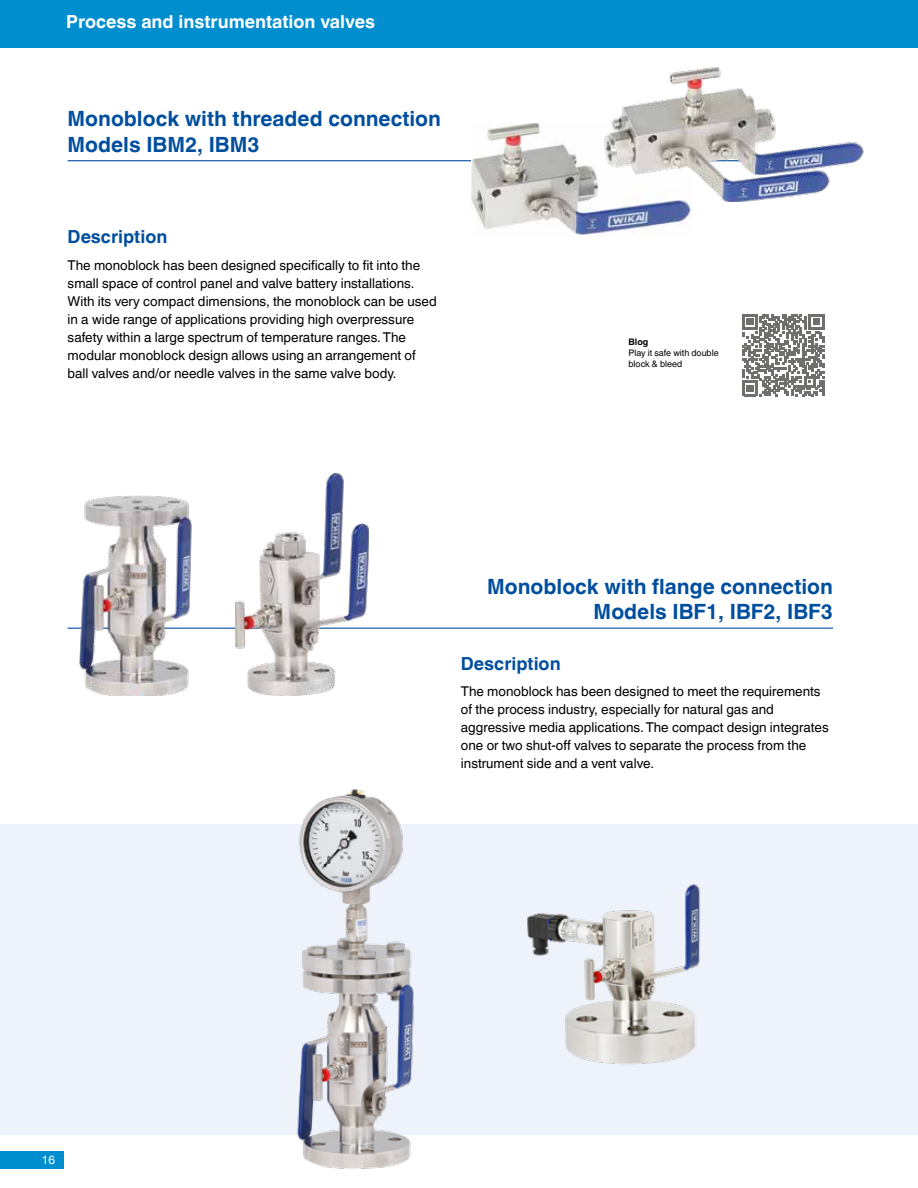
<style>
.page{position:relative;width:918px;height:1188px;background:#fff}
.page>*{position:absolute;margin:0;border:0;box-sizing:border-box;transform-origin:0 0}
.t1{font:700 21px/25.2px "Helvetica World";color:#004e9e;text-align:right}
.t2{font:700 18px "Helvetica World";color:#fff}
.t3{font:700 18px "Helvetica World";color:#004e9e}
.t4{font:13.5px/18px "Helvetica World";color:#000}
.t5{font:12px "Helvetica World";color:#fff}
.t6{font:9px/10.8px "Helvetica World";color:#000}
.t7{font:700 9px "Helvetica World";color:#000}
</style>
<div class="page">
<div style="left:0;top:0;width:918px;height:48px;background:#008ecf"></div>
<div style="left:0;top:824px;width:918px;height:310px;background:#eef3fb"></div>
<hr style="left:68px;top:628px;width:765px;height:1px;background:#004e9e">
<hr style="left:68px;top:160px;width:765px;height:1px;background:#004e9e">
<svg style="left:742px;top:314px;width:82px;height:82px"></svg>
<img style="left:80px;top:496px;width:111px;height:199px">
<img style="left:235px;top:473px;width:134px;height:222px">
<img style="left:289px;top:789px;width:130px;height:380px">
<img style="left:527px;top:884px;width:173px;height:181px">
<img style="left:472px;top:124px;width:220px;height:113px">
<img style="left:605px;top:67px;width:258px;height:135px">
<div style="left:0;top:1151px;width:64px;height:17px;background:#008ecf"></div>
<h2 class="t2" style="left:66px;top:11px;width:310px">Process and instrumentation valves</h2>
<h1 class="t1" style="left:68px;top:107px;width:375px;text-align:left">Monoblock with threaded connection<br>Models IBM2, IBM3</h1>
<h2 class="t3" style="left:68px;top:227px;width:101px">Description</h2>
<p class="t4" style="left:68px;top:256px;width:371px">The monoblock has been designed specifically to fit into the small space of control panel and valve battery installations.<br>With its very compact dimensions, the monoblock can be used in a wide range of applications providing high overpressure safety within a large spectrum of temperature ranges. The modular monoblock design allows using an arrangement of ball valves and/or needle valves in the same valve body.</p>
<p class="t7" style="left:629px;top:337px;width:21px">Blog</p>
<p class="t6" style="left:629px;top:347px;width:92px">Play it safe with double block &amp; bleed</p>
<h1 class="t1" style="left:487px;top:574px;width:347px">Monoblock with flange connection<br>Models IBF1, IBF2, IBF3</h1>
<h2 class="t3" style="left:461px;top:653px;width:101px">Description</h2>
<p class="t4" style="left:461px;top:683px;width:369px">The monoblock has been designed to meet the requirements of the process industry, especially for natural gas and aggressive media applications. The compact design integrates one or two shut-off valves to separate the process from the instrument side and a vent valve.</p>
<p class="t5" style="left:42px;top:1153px;width:15px">16</p>
</div>
